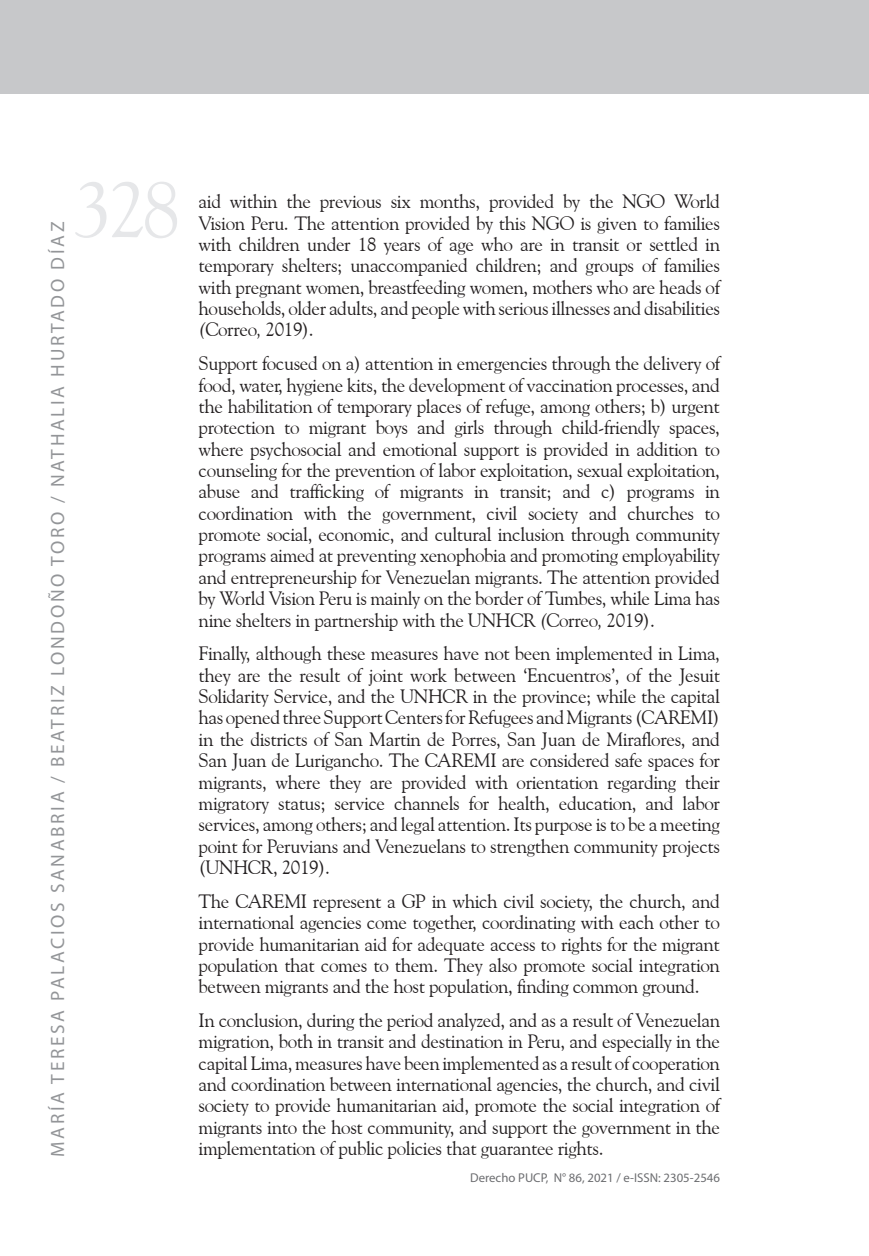
<style>
.page{position:relative;width:869px;height:1256px;background:#fff}
.page>*{position:absolute;margin:0;border:0;box-sizing:border-box;transform-origin:0 0}
.t1{font:78.75px "Goudy Old Style BT";color:#e6e7e9}
.t2{font:19.25px/21.3px "Goudy Old Style BT";letter-spacing:-.02em;color:#231f20;text-align:justify}
.t3{font:19.25px "Myriad Pro";letter-spacing:.14em;color:#939598}
.t4{font:12.78px "Myriad Pro";color:#6c6d70}
.s1{font-style:italic}
</style>
<div class="page">
<div style="left:843px;top:0;width:25px;height:94px;background:#c7c8ca"></div>
<div style="left:0;top:0;width:843px;height:94px;background:#c7c8ca"></div>
<p class="t3" style="left:46px;top:1156px;width:936px;rotate:-90deg">MARÍA TERESA PALACIOS SANABRIA / BEATRIZ LONDOÑO TORO / NATHALIA HURTADO DÍAZ</p>
<h1 class="t1" style="left:74px;top:161px;width:109px">328</h1>
<p class="t2" style="left:198px;top:190px;width:522px">aid within the previous six months, provided by the NGO World Vision Peru. The attention provided by this NGO is given to families with children under 18 years of age who are in transit or settled in temporary shelters; unaccompanied children; and groups of families with pregnant women, breastfeeding women, mothers who are heads of households, older adults, and people with serious illnesses and disabilities <span class="s1">(</span>Correo<span class="s1">,</span> 2019).</p>
<p class="t2" style="left:198px;top:352px;width:522px">Support focused on a) attention in emergencies through the delivery of food, water, hygiene kits, the development of vaccination processes, and the habilitation of temporary places of refuge, among others; b) urgent protection to migrant boys and girls through child-friendly spaces, where psychosocial and emotional support is provided in addition to counseling for the prevention of labor exploitation, sexual exploitation, abuse and trafficking of migrants in transit; and c) programs in coordination with the government, civil society and churches to promote social, economic, and cultural inclusion through community programs aimed at preventing xenophobia and promoting employability and entrepreneurship for Venezuelan migrants. The attention provided by World Vision Peru is mainly on the border of Tumbes, while Lima has nine shelters in partnership with the UNHCR <span class="s1">(</span>Correo<span class="s1">,</span> 2019).</p>
<p class="t2" style="left:198px;top:642px;width:522px">Finally, although these measures have not been implemented in Lima, they are the result of joint work between ‘Encuentros’, of the Jesuit Solidarity Service, and the UNHCR in the province; while the capital has opened three Support Centers for Refugees and Migrants (CAREMI) in the districts of San Martin de Porres, San Juan de Miraflores, and San Juan de Lurigancho. The CAREMI are considered safe spaces for migrants, where they are provided with orientation regarding their migratory status; service channels for health, education, and labor services, among others; and legal attention. Its purpose is to be a meeting point for Peruvians and Venezuelans to strengthen community projects (UNHCR, 2019).</p>
<p class="t2" style="left:198px;top:889px;width:522px">The CAREMI represent a GP in which civil society, the church, and international agencies come together, coordinating with each other to provide humanitarian aid for adequate access to rights for the migrant population that comes to them. They also promote social integration between migrants and the host population, finding common ground.</p>
<p class="t2" style="left:198px;top:1009px;width:522px">In conclusion, during the period analyzed, and as a result of Venezuelan migration, both in transit and destination in Peru, and especially in the capital Lima, measures have been implemented as a result of cooperation and coordination between international agencies, the church, and civil society to provide humanitarian aid, promote the social integration of migrants into the host community, and support the government in the implementation of public policies that guarantee rights.</p>
<p class="t4" style="left:470px;top:1168px;width:251px">Derecho PUCP, N° 86, 2021 / e-ISSN: 2305-2546</p>
</div>
